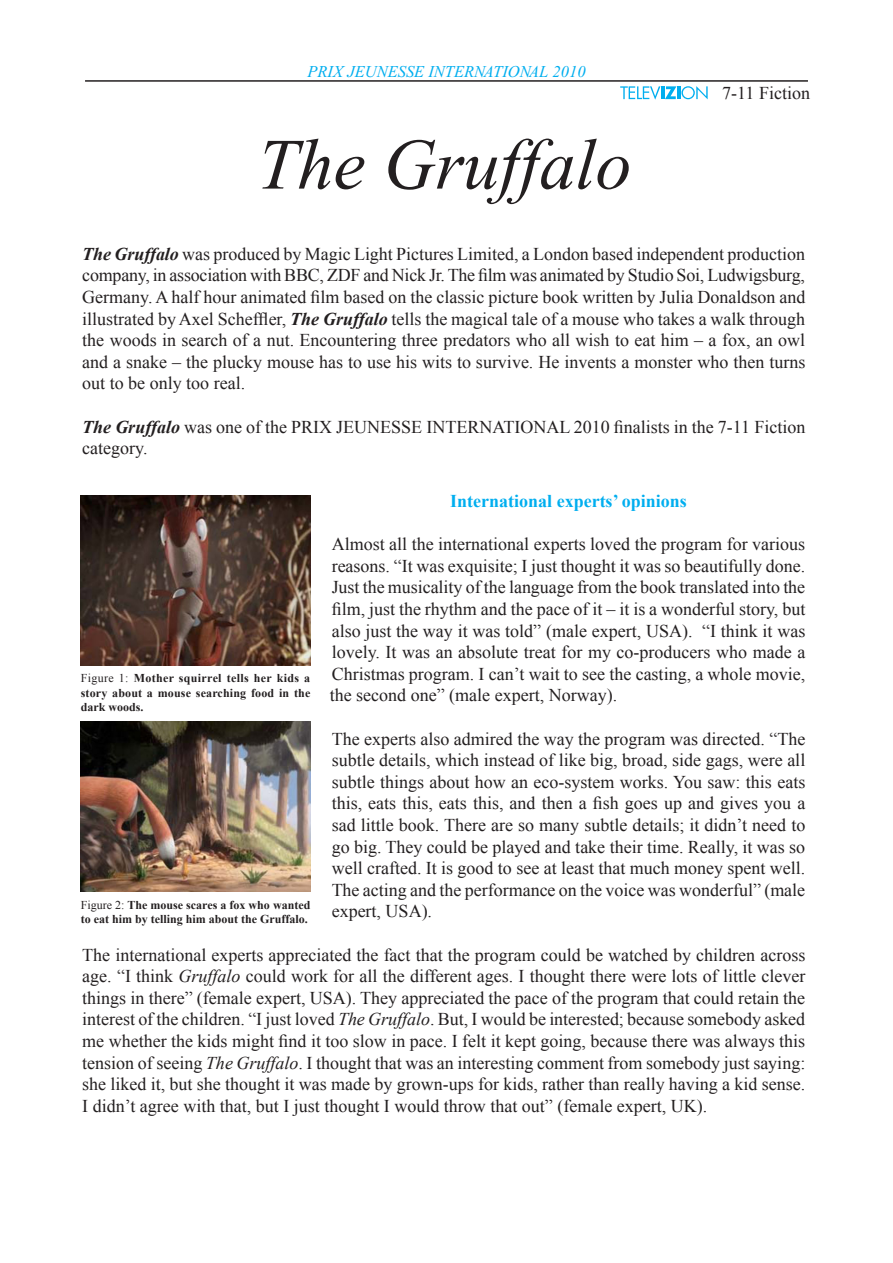
<style>
.page{position:relative;width:893px;height:1263px;background:#fff}
.page>*{position:absolute;margin:0;border:0;box-sizing:border-box;transform-origin:0 0}
.t1{font:italic 72px "Times New Roman";color:#231f20}
.t2{font:18px/21.6px "Times New Roman";color:#231f20;text-align:justify}
.t3{font:700 18px "Times New Roman";color:#00aeef}
.t4{font:italic 16.5px "Times New Roman CE";color:#00aeef}
.t5{font:700 12px/14.4px "Times New Roman";color:#231f20;text-align:justify}
.s1{font-weight:700;font-style:italic}
.s2{font-style:italic}
.s3{font-weight:400}
</style>
<div class="page">
<hr style="left:85px;top:80px;width:723px;height:2px;background:#231f20">
<svg style="left:620px;top:86px;width:88px;height:14px"></svg>
<img style="left:81px;top:495px;width:229px;height:170px">
<img style="left:81px;top:722px;width:229px;height:170px">
<p class="t4" style="left:307px;top:62px;width:280px">PRIX JEUNESSE INTERNATIONAL 2010</p>
<h1 class="t1" style="left:257px;top:115px;width:376px">The Gruffalo</h1>
<p class="t2" style="left:722px;top:82px;width:89px">7-11 Fiction</p>
<p class="t2" style="left:82px;top:243px;width:725px"><span class="s1">The Gruffalo</span> was produced by Magic Light Pictures Limited, a London based independent production company, in association with BBC, ZDF and Nick Jr. The film was animated by Studio Soi, Ludwigsburg, Germany. A half hour animated film based on the classic picture book written by Julia Donaldson and illustrated by Axel Scheffler, <span class="s1">The Gruffalo</span> tells the magical tale of a mouse who takes a walk through the woods in search of a nut. Encountering three predators who all wish to eat him – a fox, an owl and a snake – the plucky mouse has to use his wits to survive. He invents a monster who then turns out to be only too real.</p>
<p class="t2" style="left:82px;top:415px;width:725px"><span class="s1">The Gruffalo</span> was one of the PRIX JEUNESSE INTERNATIONAL 2010 finalists in the 7-11 Fiction category.</p>
<p class="t3" style="left:450px;top:489px;width:238px">International experts’ opinions</p>
<p class="t2" style="left:330px;top:533px;width:477px">Almost all the international experts loved the program for various reasons. “It was exquisite; I just thought it was so beautifully done.<br>Just the musicality of the language from the book translated into the film, just the rhythm and the pace of it – it is a wonderful story, but also just the way it was told” (male expert, USA). “I think it was lovely. It was an absolute treat for my co-producers who made a Christmas program. I can’t wait to see the casting, a whole movie, the second one” (male expert, Norway).</p>
<p class="t2" style="left:332px;top:727px;width:475px">The experts also admired the way the program was directed. “The subtle details, which instead of like big, broad, side gags, were all subtle things about how an eco-system works. You saw: this eats this, eats this, eats this, and then a fish goes up and gives you a sad little book. There are so many subtle details; it didn’t need to go big. They could be played and take their time. Really, it was so well crafted. It is good to see at least that much money spent well.<br>The acting and the performance on the voice was wonderful” (male expert, USA).</p>
<p class="t2" style="left:82px;top:943px;width:725px">The international experts appreciated the fact that the program could be watched by children across age. “I think <span class="s2">Gruffalo</span> could work for all the different ages. I thought there were lots of little clever things in there” (female expert, USA). They appreciated the pace of the program that could retain the interest of the children. “I just loved <span class="s2">The Gruffalo</span>. But, I would be interested; because somebody asked me whether the kids might find it too slow in pace. I felt it kept going, because there was always this tension of seeing <span class="s2">The Gruffalo</span>. I thought that was an interesting comment from somebody just saying: she liked it, but she thought it was made by grown-ups for kids, rather than really having a kid sense.<br>I didn’t agree with that, but I just thought I would throw that out” (female expert, UK).</p>
<p class="t5" style="left:81px;top:670px;width:231px"><span class="s3">Figure 1:</span> Mother squirrel tells her kids a story about a mouse searching food in the dark woods.</p>
<p class="t5" style="left:81px;top:897px;width:231px"><span class="s3">Figure 2:</span> The mouse scares a fox who wanted to eat him by telling him about the Gruffalo.</p>
</div>
